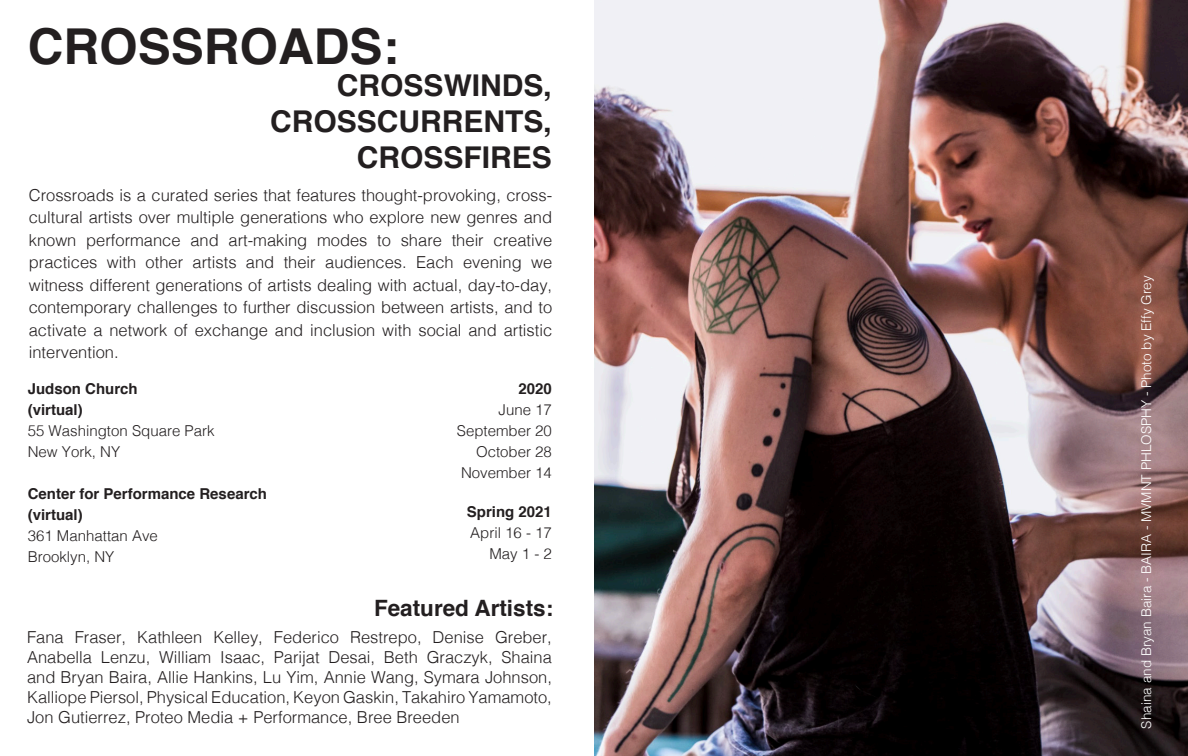
<style>
.page{position:relative;width:1188px;height:756px;background:#fff}
.page>*{position:absolute;margin:0;border:0;box-sizing:border-box;transform-origin:0 0}
.t1{font:700 49.5px "Helvetica";color:#231f20}
.t2{font:700 30px "Helvetica";color:#231f20}
.t3{font:700 22.5px "Helvetica";color:#231f20}
.t4{font:300 16.5px/22.5px "Helvetica";color:#231f20;text-align:justify}
.t5{font:300 15px "Helvetica";color:#231f20}
.t6{font:700 15px "Helvetica";color:#231f20}
.t7{font:300 13.5px "Helvetica";color:#fff}
</style>
<div class="page">
<img style="left:594px;top:0;width:594px;height:756px">
<p class="t1" style="left:28px;top:6px;width:373px">CROSSROADS:</p>
<p class="t2" style="left:337px;top:62px;width:217px">CROSSWINDS,</p>
<p class="t2" style="left:270px;top:98px;width:283px">CROSSCURRENTS,</p>
<p class="t2" style="left:357px;top:134px;width:197px">CROSSFIRES</p>
<p class="t4" style="left:29px;top:183px;width:525px">Crossroads is a curated series that features thought-provoking, cross&shy;cultural artists over multiple generations who explore new genres and known performance and art-making modes to share their creative practices with other artists and their audiences. Each evening we witness different generations of artists dealing with actual, day-to-day, contemporary challenges to further discussion between artists, and to activate a network of exchange and inclusion with social and artistic intervention.</p>
<p class="t6" style="left:28px;top:377px;width:112px">Judson Church</p>
<p class="t6" style="left:28px;top:398px;width:57px">(virtual)</p>
<p class="t5" style="left:28px;top:418px;width:188px">55 Washington Square Park</p>
<p class="t5" style="left:28px;top:439px;width:94px">New York, NY</p>
<p class="t6" style="left:28px;top:482px;width:241px">Center for Performance Research</p>
<p class="t6" style="left:28px;top:503px;width:57px">(virtual)</p>
<p class="t5" style="left:28px;top:523px;width:132px">361 Manhattan Ave</p>
<p class="t5" style="left:28px;top:544px;width:88px">Brooklyn, NY</p>
<p class="t6" style="left:519px;top:377px;width:35px">2020</p>
<p class="t5" style="left:499px;top:397px;width:55px">June 17</p>
<p class="t5" style="left:457px;top:418px;width:97px">September 20</p>
<p class="t5" style="left:476px;top:439px;width:77px">October 28</p>
<p class="t5" style="left:461px;top:460px;width:92px">November 14</p>
<p class="t6" style="left:467px;top:500px;width:87px">Spring 2021</p>
<p class="t5" style="left:470px;top:520px;width:83px">April 16 - 17</p>
<p class="t5" style="left:489px;top:541px;width:64px">May 1 - 2</p>
<p class="t3" style="left:374px;top:590px;width:181px">Featured Artists:</p>
<p class="t4" style="left:27px;top:627px;width:526px;line-height:19.8px">Fana Fraser, Kathleen Kelley, Federico Restrepo, Denise Greber, Anabella Lenzu, William Isaac, Parijat Desai, Beth Graczyk, Shaina and Bryan Baira, Allie Hankins, Lu Yim, Annie Wang, Symara Johnson, Kalliope Piersol, Physical Education, Keyon Gaskin, Takahiro Yamamoto, Jon Gutierrez, Proteo Media + Performance, Bree Breeden</p>
<p class="t7" style="left:1135px;top:729px;width:455px;rotate:-90deg">Shaina and Bryan Baira - BAIRA - MVMNT PHLOSPHY - Photo by Effy Grey</p>
</div>
